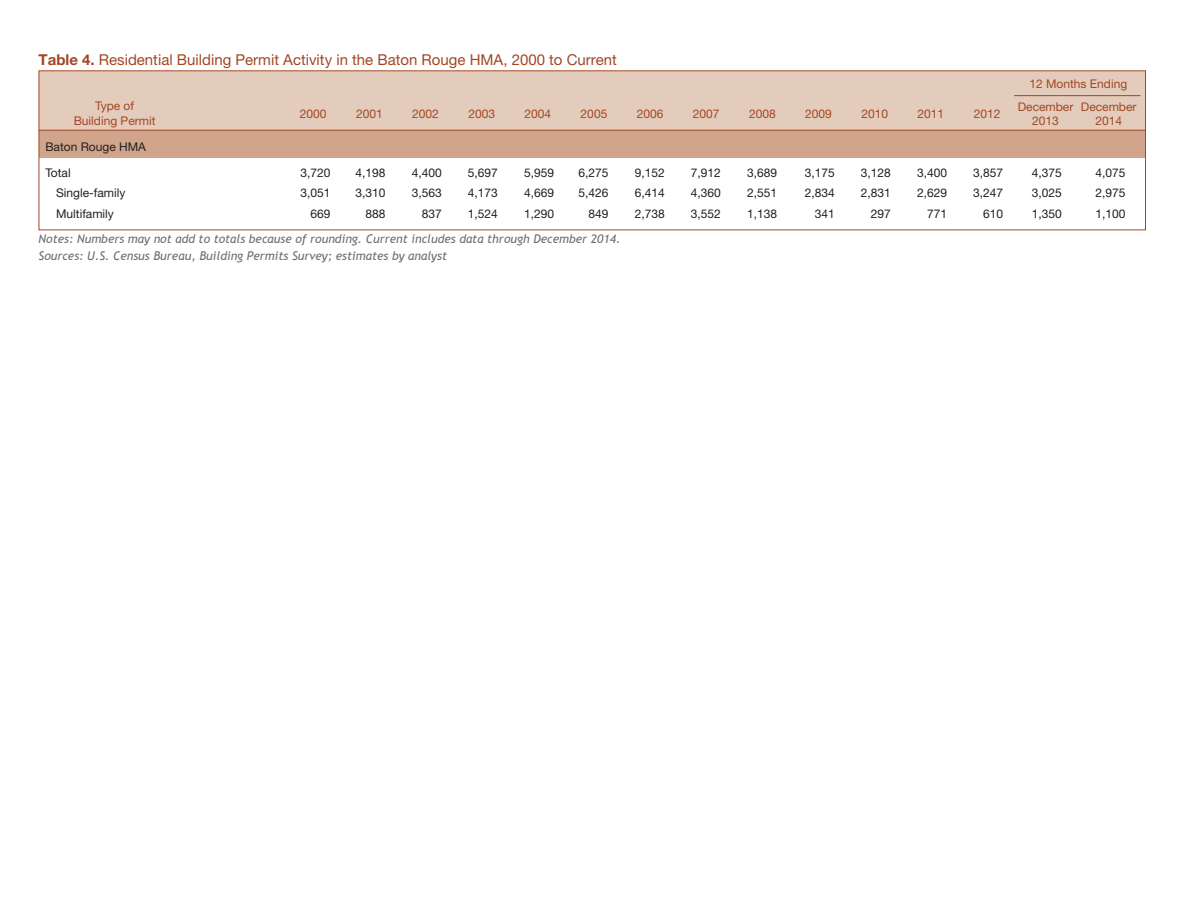
<style>
.page{position:relative;width:1188px;height:918px;background:#fff}
.page>*{position:absolute;margin:0;border:0;box-sizing:border-box;transform-origin:0 0}
.t1{font:15px "Helvetica Neue";color:#a14723}
.t2{font:12px "Helvetica Neue";color:#231f20}
.t3{font:italic 12px "Trebuchet MS";color:#6d6e71}
.level2{font:12px/13.5px "Helvetica Neue";color:#a14723;text-align:center}
.s1{font-weight:700}
</style>
<div class="page">
<div style="left:39px;top:71px;width:1107px;height:65px;background:#e4ccbc"></div>
<div style="left:39px;top:131px;width:1107px;height:27px;background:#d1a58b"></div>
<hr style="left:39px;top:130px;width:1106px;height:1px;background:#a14723">
<hr style="left:1014px;top:95px;width:126px;height:1px;background:#a14723">
<p class="t1" style="left:39px;top:50px;width:580px"><span class="s1">Table 4.</span> Residential Building Permit Activity in the Baton Rouge HMA, 2000 to Current</p>
<p class="level2" style="left:1029px;top:77px;width:99px">12 Months Ending</p>
<p class="level2" style="left:95px;top:99px;width:40px">Type of</p>
<p class="level2" style="left:74px;top:114px;width:83px">Building Permit</p>
<p class="level2" style="left:300px;top:107px;width:28px">2000</p>
<p class="level2" style="left:356px;top:107px;width:28px">2001</p>
<p class="level2" style="left:412px;top:107px;width:28px">2002</p>
<p class="level2" style="left:468px;top:107px;width:28px">2003</p>
<p class="level2" style="left:524px;top:107px;width:28px">2004</p>
<p class="level2" style="left:581px;top:107px;width:28px">2005</p>
<p class="level2" style="left:637px;top:107px;width:28px">2006</p>
<p class="level2" style="left:693px;top:107px;width:28px">2007</p>
<p class="level2" style="left:749px;top:107px;width:28px">2008</p>
<p class="level2" style="left:805px;top:107px;width:28px">2009</p>
<p class="level2" style="left:861px;top:107px;width:28px">2010</p>
<p class="level2" style="left:918px;top:107px;width:28px">2011</p>
<p class="level2" style="left:974px;top:107px;width:28px">2012</p>
<p class="level2" style="left:1018px;top:100px;width:57px">December<br>2013</p>
<p class="level2" style="left:1081px;top:100px;width:57px">December<br>2014</p>
<p class="t2" style="left:45px;top:140px;width:102px">Baton Rouge HMA</p>
<p class="t2" style="left:45px;top:165px;width:27px">Total</p>
<p class="t2" style="left:300px;top:165px;width:32px">3,720</p>
<p class="t2" style="left:356px;top:165px;width:32px">4,198</p>
<p class="t2" style="left:412px;top:165px;width:32px">4,400</p>
<p class="t2" style="left:468px;top:165px;width:32px">5,697</p>
<p class="t2" style="left:524px;top:165px;width:32px">5,959</p>
<p class="t2" style="left:579px;top:165px;width:32px">6,275</p>
<p class="t2" style="left:635px;top:165px;width:32px">9,152</p>
<p class="t2" style="left:691px;top:165px;width:32px">7,912</p>
<p class="t2" style="left:747px;top:165px;width:32px">3,689</p>
<p class="t2" style="left:805px;top:165px;width:32px">3,175</p>
<p class="t2" style="left:861px;top:165px;width:32px">3,128</p>
<p class="t2" style="left:917px;top:165px;width:32px">3,400</p>
<p class="t2" style="left:973px;top:165px;width:32px">3,857</p>
<p class="t2" style="left:1032px;top:165px;width:32px">4,375</p>
<p class="t2" style="left:1095px;top:165px;width:32px">4,075</p>
<p class="t2" style="left:56px;top:186px;width:71px">Single-family</p>
<p class="t2" style="left:300px;top:186px;width:32px">3,051</p>
<p class="t2" style="left:356px;top:186px;width:32px">3,310</p>
<p class="t2" style="left:412px;top:186px;width:32px">3,563</p>
<p class="t2" style="left:468px;top:186px;width:32px">4,173</p>
<p class="t2" style="left:524px;top:186px;width:32px">4,669</p>
<p class="t2" style="left:579px;top:186px;width:32px">5,426</p>
<p class="t2" style="left:635px;top:186px;width:32px">6,414</p>
<p class="t2" style="left:691px;top:186px;width:32px">4,360</p>
<p class="t2" style="left:747px;top:186px;width:32px">2,551</p>
<p class="t2" style="left:805px;top:186px;width:32px">2,834</p>
<p class="t2" style="left:861px;top:186px;width:32px">2,831</p>
<p class="t2" style="left:917px;top:186px;width:32px">2,629</p>
<p class="t2" style="left:973px;top:186px;width:32px">3,247</p>
<p class="t2" style="left:1032px;top:186px;width:32px">3,025</p>
<p class="t2" style="left:1095px;top:186px;width:32px">2,975</p>
<p class="t2" style="left:56px;top:206px;width:59px">Multifamily</p>
<p class="t2" style="left:310px;top:206px;width:22px">669</p>
<p class="t2" style="left:366px;top:206px;width:22px">888</p>
<p class="t2" style="left:422px;top:206px;width:22px">837</p>
<p class="t2" style="left:468px;top:206px;width:32px">1,524</p>
<p class="t2" style="left:524px;top:206px;width:32px">1,290</p>
<p class="t2" style="left:589px;top:206px;width:22px">849</p>
<p class="t2" style="left:635px;top:206px;width:32px">2,738</p>
<p class="t2" style="left:691px;top:206px;width:32px">3,552</p>
<p class="t2" style="left:747px;top:206px;width:32px">1,138</p>
<p class="t2" style="left:815px;top:206px;width:22px">341</p>
<p class="t2" style="left:871px;top:206px;width:22px">297</p>
<p class="t2" style="left:927px;top:206px;width:22px">771</p>
<p class="t2" style="left:983px;top:206px;width:22px">610</p>
<p class="t2" style="left:1032px;top:206px;width:32px">1,350</p>
<p class="t2" style="left:1095px;top:206px;width:32px">1,100</p>
<p class="t3" style="left:39px;top:232px;width:583px">Notes: Numbers may not add to totals because of rounding. Current includes data through December 2014.</p>
<p class="t3" style="left:39px;top:249px;width:410px">Sources: U.S. Census Bureau, Building Permits Survey; estimates by analyst</p>
</div>
